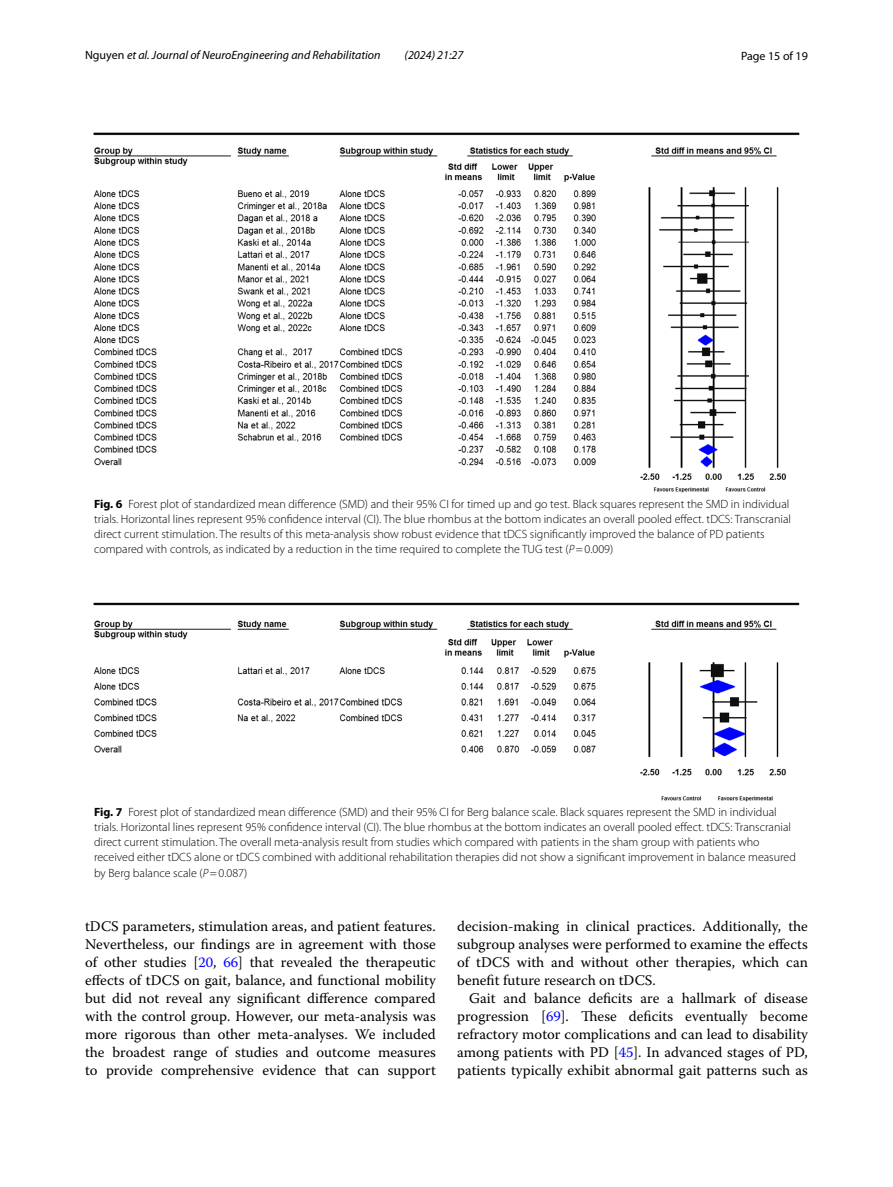
<style>
.page{position:relative;width:893px;height:1187px;background:#fff}
.page>*{position:absolute;margin:0;border:0;box-sizing:border-box;transform-origin:0 0}
.t1{font:14.7px/18px "Warnock Pro";color:#000;text-align:justify}
.t2{font:300 12px/15px "Myriad Pro";color:#000}
.t3{font:italic 12px "Myriad Pro";color:#000}
.t4{font:12px "Myriad Pro";color:#000}
.s1{font-style:normal}
.s2{font-weight:700}
.s3{font-style:italic}
.s4{color:#00f}
</style>
<div class="page">
<img style="left:94px;top:133px;width:705px;height:360px">
<img style="left:94px;top:602px;width:705px;height:199px">
<p class="t3" style="left:85px;top:48px;width:297px"><span class="s1">Nguyen</span> et al. Journal of NeuroEngineering and Rehabilitation</p>
<p class="t3" style="left:405px;top:48px;width:60px">(2024) 21:27</p>
<p class="t4" style="left:741px;top:48px;width:68px">Page 15 of 19</p>
<p class="t2" style="left:94px;top:496px;width:698px"><span class="s2">Fig. 6</span> Forest plot of standardized mean difference (SMD) and their 95% CI for timed up and go test. Black squares represent the SMD in individual trials. Horizontal lines represent 95% confidence interval (CI). The blue rhombus at the bottom indicates an overall pooled effect. tDCS: Transcranial direct current stimulation. The results of this meta-analysis show robust evidence that tDCS significantly improved the balance of PD patients compared with controls, as indicated by a reduction in the time required to complete the TUG test (<span class="s3">P</span>=0.009)</p>
<p class="t2" style="left:94px;top:805px;width:703px"><span class="s2">Fig. 7</span> Forest plot of standardized mean difference (SMD) and their 95% CI for Berg balance scale. Black squares represent the SMD in individual trials. Horizontal lines represent 95% confidence interval (CI). The blue rhombus at the bottom indicates an overall pooled effect. tDCS: Transcranial direct current stimulation. The overall meta-analysis result from studies which compared with patients in the sham group with patients who received either tDCS alone or tDCS combined with additional rehabilitation therapies did not show a significant improvement in balance measured by Berg balance scale (<span class="s3">P</span>=0.087)</p>
<p class="t1" style="left:85px;top:916px;width:352px">tDCS parameters, stimulation areas, and patient features.<br>Nevertheless, our findings are in agreement with those of other studies [<span class="s4">20</span>, <span class="s4">66</span>] that revealed the therapeutic effects of tDCS on gait, balance, and functional mobility but did not reveal any significant difference compared with the control group. However, our meta-analysis was more rigorous than other meta-analyses. We included the broadest range of studies and outcome measures to provide comprehensive evidence that can support</p>
<p class="t1" style="left:457px;top:916px;width:352px">decision-making in clinical practices. Additionally, the subgroup analyses were performed to examine the effects of tDCS with and without other therapies, which can benefit future research on tDCS.</p>
<p class="t1" style="left:457px;top:988px;width:352px;text-indent:12px">Gait and balance deficits are a hallmark of disease progression [<span class="s4">69</span>]. These deficits eventually become refractory motor complications and can lead to disability among patients with PD [<span class="s4">45</span>]. In advanced stages of PD, patients typically exhibit abnormal gait patterns such as</p>
</div>
